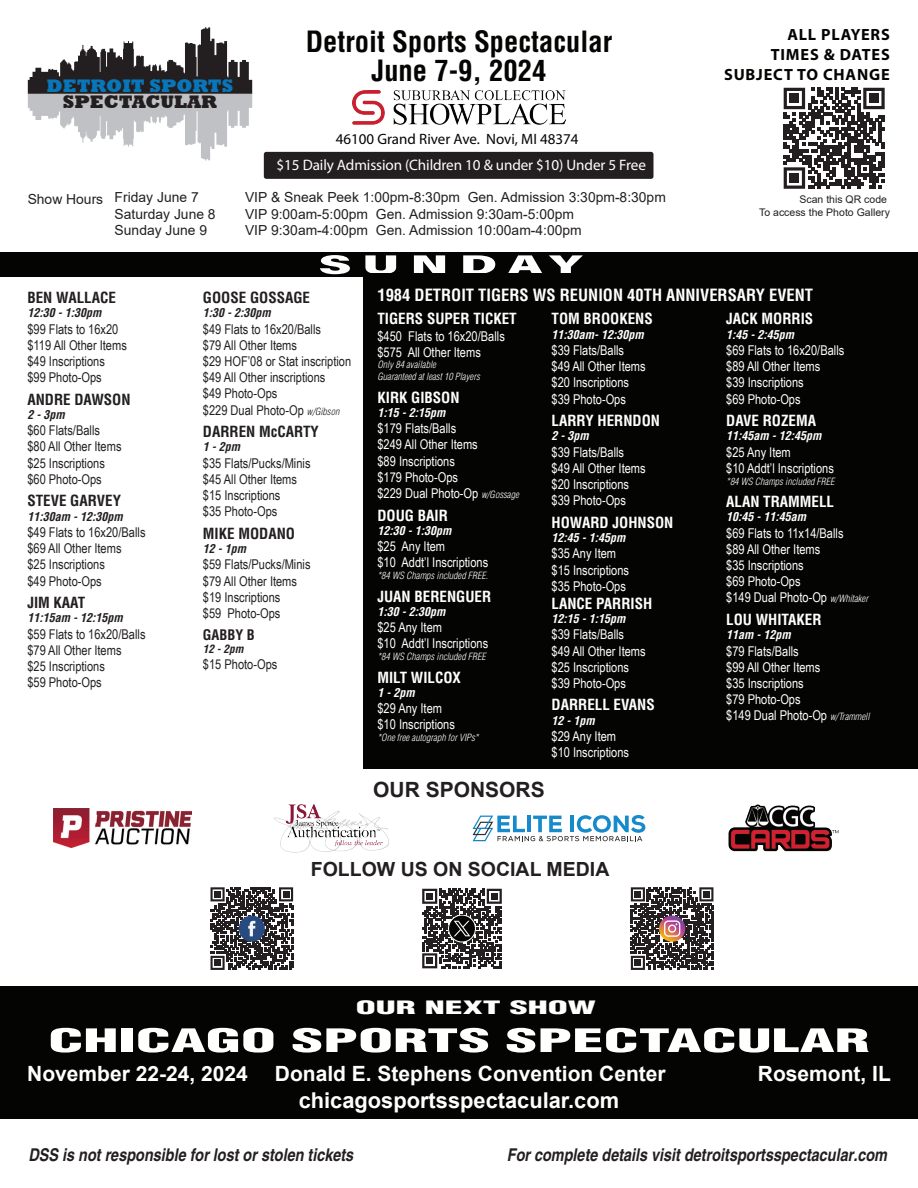
<style>
.page{position:relative;width:918px;height:1188px;background:#fff}
.page>*{position:absolute;margin:0;border:0;box-sizing:border-box;transform-origin:0 0}
.t1{font:900 condensed 31.5px "Helvetica";color:#fff;scale:2 1}
.t2{font:700 condensed 28.65px/29.4px "Helvetica";color:#040503;text-align:center}
.t3{font:700 21.9px "Arial";color:#fff}
.t4{font:700 21px "Arial";color:#fff}
.t5{font:700 21px "Arial";color:#231f20}
.t6{font:700 19.5px "Arial";color:#231f20}
.t7{font:800 18.6px "Rockwell";color:#0876b8}
.t8{font:800 18.6px "Rockwell";color:#231f20}
.t9{font:900 condensed 18px "Helvetica";color:#fff;scale:2 1}
.t10{font:italic 700 condensed 17.55px "Helvetica";color:#231f20}
.t11{font:700 condensed 16.5px "Helvetica";color:#fff}
.t12{font:700 16.35px/19.5px "Myriad Pro";letter-spacing:.05em;color:#040503;text-align:right}
.t13{font:15.15px "Myriad Pro";letter-spacing:-.005em;color:#fff}
.t14{font:700 condensed 15px "Helvetica";color:#fff}
.t15{font:700 condensed 15px "Helvetica";color:#231f20}
.t16{font:15px "Myriad Pro";color:#040503}
.t17{font:700 condensed 14.25px "Helvetica";color:#231f20}
.t18{font:13.95px/16.6px "Arial";color:#231f20}
.t19{font:13.5px/16.2px "Arial Narrow";color:#fff}
.t20{font:13.5px/16.2px "Arial Narrow";color:#231f20}
.t21{font:italic 700 condensed 12px "Helvetica";color:#fff}
.t22{font:italic 700 condensed 12px "Helvetica";color:#231f20}
.t23{font:italic 700 condensed 11.25px "Helvetica";color:#231f20}
.t24{font:10.5px/12.6px "Arial";color:#231f20;text-align:right}
.t25{font:italic 300 condensed 9.75px/11.7px "Helvetica";color:#fff}
.s1{font-family:"Helvetica";font-weight:300;font-style:italic;font-stretch:condensed;font-size:9.75px}
</style>
<div class="page">
<div style="left:0;top:253px;width:918px;height:24px;background:#040503"></div>
<div style="left:364px;top:273px;width:554px;height:495px;background:#040503"></div>
<img style="left:728px;top:804px;width:111px;height:48px">
<img style="left:274px;top:804px;width:115px;height:48px">
<img style="left:53px;top:809px;width:139px;height:39px">
<svg style="left:473px;top:815px;width:172px;height:26px"></svg>
<svg style="left:211px;top:887px;width:82px;height:83px"></svg>
<svg style="left:631px;top:887px;width:82px;height:83px"></svg>
<svg style="left:422px;top:889px;width:80px;height:79px"></svg>
<div style="left:0;top:987px;width:918px;height:132px;background:#040503"></div>
<div style="left:264px;top:152px;width:390px;height:27px;background:#231f20;border-radius:3px"></div>
<svg style="left:784px;top:88px;width:101px;height:101px"></svg>
<div style="left:790px;top:94px;width:9px;height:9px;background:#231f20"></div>
<div style="left:869px;top:94px;width:10px;height:9px;background:#231f20"></div>
<div style="left:790px;top:173px;width:9px;height:10px;background:#231f20"></div>
<svg style="left:28px;top:27px;width:224px;height:134px"></svg>
<img style="left:353px;top:91px;width:212px;height:34px">
<h3 class="t7" style="left:46px;top:75px;width:189px">DETROIT SPORTS</h3>
<h3 class="t8" style="left:63px;top:91px;width:156px">SPECTACULAR</h3>
<p class="t18" style="left:28px;top:191px;width:77px">Show Hours</p>
<p class="t18" style="left:115px;top:189px;width:103px">Friday June 7<br>Saturday June 8<br>Sunday June 9</p>
<h2 class="t2" style="left:306px;top:27px;width:308px">Detroit Sports Spectacular<br>June 7-9, 2024</h2>
<p class="t16" style="left:336px;top:129px;width:244px">46100 Grand River Ave. Novi, MI 48374</p>
<p class="t13" style="left:277px;top:156px;width:371px">$15 Daily Admission (Children 10 &amp; under $10) Under 5 Free</p>
<p class="t18" style="left:245px;top:189px;width:422px">VIP &amp; Sneak Peek 1:00pm-8:30pm Gen. Admission 3:30pm-8:30pm<br>VIP 9:00am-5:00pm Gen. Admission 9:30am-5:00pm<br>VIP 9:30am-4:00pm Gen. Admission 10:00am-4:00pm</p>
<p class="t12" style="left:724px;top:25px;width:167px">ALL PLAYERS<br>TIMES &amp; DATES<br>SUBJECT TO CHANGE</p>
<p class="t24" style="left:759px;top:193px;width:132px">Scan this QR code<br>To access the Photo Gallery</p>
<p class="t15" style="left:27px;top:288px;width:90px">BEN WALLACE</p>
<p class="t22" style="left:27px;top:305px;width:76px">12:30 - 1:30pm</p>
<p class="t20" style="left:27px;top:320px;width:101px">$99 Flats to 16x20 $119 All Other Items $49 Inscriptions<br>$99 Photo-Ops</p>
<p class="t15" style="left:27px;top:390px;width:105px">ANDRE DAWSON</p>
<p class="t22" style="left:27px;top:407px;width:39px">2 - 3pm</p>
<p class="t20" style="left:27px;top:422px;width:96px">$60 Flats/Balls $80 All Other Items $25 Inscriptions $60 Photo-Ops</p>
<p class="t15" style="left:27px;top:491px;width:95px">STEVE GARVEY</p>
<p class="t22" style="left:27px;top:509px;width:97px">11:30am - 12:30pm</p>
<p class="t20" style="left:27px;top:524px;width:120px">$49 Flats to 16x20/Balls $69 All Other Items<br>$25 Inscriptions<br>$49 Photo-Ops</p>
<p class="t15" style="left:27px;top:593px;width:59px">JIM KAAT</p>
<p class="t22" style="left:27px;top:611px;width:97px">11:15am - 12:15pm</p>
<p class="t20" style="left:27px;top:625px;width:120px">$59 Flats to 16x20/Balls $79 All Other Items<br>$25 Inscriptions<br>$59 Photo-Ops</p>
<p class="t15" style="left:203px;top:288px;width:109px">GOOSE GOSSAGE</p>
<p class="t22" style="left:203px;top:305px;width:70px">1:30 - 2:30pm</p>
<p class="t20" style="left:203px;top:320px;width:150px">$49 Flats to 16x20/Balls<br>$79 All Other Items<br>$29 HOF’08 or Stat inscription $49 All Other inscriptions<br>$49 Photo-Ops<br>$229 Dual Photo-Op <span class="s1">w/Gibson</span></p>
<p class="t15" style="left:203px;top:422px;width:117px">DARREN McCARTY</p>
<p class="t22" style="left:203px;top:440px;width:39px">1 - 2pm</p>
<p class="t20" style="left:203px;top:454px;width:109px">$35 Flats/Pucks/Minis $45 All Other Items $15 Inscriptions<br>$35 Photo-Ops</p>
<p class="t15" style="left:203px;top:524px;width:94px">MIKE MODANO</p>
<p class="t22" style="left:203px;top:541px;width:45px">12 - 1pm</p>
<p class="t20" style="left:203px;top:556px;width:109px">$59 Flats/Pucks/Minis $79 All Other Items $19 Inscriptions<br>$59 Photo-Ops</p>
<p class="t17" style="left:203px;top:625px;width:53px">GABBY B</p>
<p class="t23" style="left:203px;top:642px;width:42px">12 - 2pm</p>
<p class="t20" style="left:203px;top:656px;width:76px">$15 Photo-Ops</p>
<p class="t11" style="left:377px;top:285px;width:437px">1984 DETROIT TIGERS WS REUNION 40TH ANNIVERSARY EVENT</p>
<p class="t14" style="left:377px;top:310px;width:141px">TIGERS SUPER TICKET</p>
<p class="t19" style="left:377px;top:327px;width:129px">$450 Flats to 16x20/Balls $575 All Other Items</p>
<p class="t25" style="left:377px;top:359px;width:104px">Only 84 available<br>Guaranteed at least 10 Players</p>
<p class="t14" style="left:377px;top:388px;width:84px">KIRK GIBSON</p>
<p class="t21" style="left:377px;top:405px;width:70px">1:15 - 2:15pm</p>
<p class="t19" style="left:377px;top:420px;width:143px">$179 Flats/Balls<br>$249 All Other Items<br>$89 Inscriptions<br>$179 Photo-Ops<br>$229 Dual Photo-Op <span class="s1">w/Gossage</span></p>
<p class="t14" style="left:377px;top:506px;width:72px">DOUG BAIR</p>
<p class="t21" style="left:377px;top:523px;width:76px">12:30 - 1:30pm</p>
<p class="t19" style="left:377px;top:538px;width:112px">$25 Any Item<br>$10 Addt’l Inscriptions</p>
<p class="t25" style="left:377px;top:570px;width:112px">*84 WS Champs included FREE.</p>
<p class="t14" style="left:377px;top:587px;width:115px">JUAN BERENGUER</p>
<p class="t21" style="left:377px;top:604px;width:70px">1:30 - 2:30pm</p>
<p class="t19" style="left:377px;top:619px;width:112px">$25 Any Item<br>$10 Addt’l Inscriptions</p>
<p class="t25" style="left:377px;top:651px;width:110px">*84 WS Champs included FREE</p>
<p class="t14" style="left:377px;top:668px;width:85px">MILT WILCOX</p>
<p class="t21" style="left:377px;top:685px;width:39px">1 - 2pm</p>
<p class="t19" style="left:377px;top:700px;width:79px">$29 Any Item $10 Inscriptions</p>
<p class="t25" style="left:377px;top:732px;width:103px">*One free autograph for VIPs*</p>
<p class="t14" style="left:552px;top:310px;width:103px">TOM BROOKENS</p>
<p class="t21" style="left:552px;top:327px;width:94px">11:30am- 12:30pm</p>
<p class="t19" style="left:552px;top:342px;width:96px">$39 Flats/Balls $49 All Other Items $20 Inscriptions $39 Photo-Ops</p>
<p class="t14" style="left:552px;top:411px;width:110px">LARRY HERNDON</p>
<p class="t21" style="left:552px;top:429px;width:39px">2 - 3pm</p>
<p class="t19" style="left:552px;top:443px;width:96px">$39 Flats/Balls $49 All Other Items $20 Inscriptions $39 Photo-Ops</p>
<p class="t14" style="left:552px;top:513px;width:123px">HOWARD JOHNSON</p>
<p class="t21" style="left:552px;top:530px;width:76px">12:45 - 1:45pm</p>
<p class="t19" style="left:552px;top:545px;width:79px">$35 Any Item $15 Inscriptions $35 Photo-Ops</p>
<p class="t14" style="left:552px;top:594px;width:102px">LANCE PARRISH</p>
<p class="t21" style="left:552px;top:611px;width:76px">12:15 - 1:15pm</p>
<p class="t19" style="left:552px;top:626px;width:96px">$39 Flats/Balls $49 All Other Items $25 Inscriptions $39 Photo-Ops</p>
<p class="t14" style="left:552px;top:696px;width:105px">DARRELL EVANS</p>
<p class="t21" style="left:552px;top:713px;width:45px">12 - 1pm</p>
<p class="t19" style="left:552px;top:728px;width:79px">$29 Any Item $10 Inscriptions</p>
<h3 class="t5" style="left:373px;top:775px;width:173px">OUR SPONSORS</h3>
<p class="t14" style="left:726px;top:310px;width:89px">JACK MORRIS</p>
<p class="t21" style="left:726px;top:327px;width:70px">1:45 - 2:45pm</p>
<p class="t19" style="left:726px;top:342px;width:120px">$69 Flats to 16x20/Balls $89 All Other Items<br>$39 Inscriptions<br>$69 Photo-Ops</p>
<p class="t14" style="left:726px;top:411px;width:91px">DAVE ROZEMA</p>
<p class="t21" style="left:726px;top:429px;width:97px">11:45am - 12:45pm</p>
<p class="t19" style="left:726px;top:443px;width:109px">$25 Any Item<br>$10 Addt’l Inscriptions</p>
<p class="t25" style="left:726px;top:475px;width:110px">*84 WS Champs included FREE</p>
<p class="t14" style="left:726px;top:492px;width:109px">ALAN TRAMMELL</p>
<p class="t21" style="left:726px;top:510px;width:82px">10:45 - 11:45am</p>
<p class="t19" style="left:726px;top:524px;width:143px">$69 Flats to 11x14/Balls<br>$89 All Other Items<br>$35 Inscriptions<br>$69 Photo-Ops<br>$149 Dual Photo-Op <span class="s1">w/Whitaker</span></p>
<p class="t14" style="left:726px;top:610px;width:97px">LOU WHITAKER</p>
<p class="t21" style="left:726px;top:627px;width:66px">11am - 12pm</p>
<p class="t19" style="left:726px;top:642px;width:145px">$79 Flats/Balls<br>$99 All Other Items<br>$35 Inscriptions<br>$79 Photo-Ops<br>$149 Dual Photo-Op <span class="s1">w/Trammell</span></p>
<h3 class="t6" style="left:311px;top:855px;width:300px">FOLLOW US ON SOCIAL MEDIA</h3>
<h3 class="t9" style="left:356px;top:996px;width:122px">OUR NEXT SHOW</h3>
<h1 class="t1" style="left:48px;top:1020px;width:412px">CHICAGO SPORTS SPECTACULAR</h1>
<h3 class="t4" style="left:27px;top:1058px;width:222px">November 22-24, 2024</h3>
<h3 class="t4" style="left:275px;top:1058px;width:392px">Donald E. Stephens Convention Center</h3>
<h3 class="t4" style="left:758px;top:1058px;width:135px">Rosemont, IL</h3>
<h3 class="t3" style="left:299px;top:1085px;width:322px">chicagosportsspectacular.com</h3>
<p class="t10" style="left:29px;top:1144px;width:326px">DSS is not responsible for lost or stolen tickets</p>
<p class="t10" style="left:507px;top:1144px;width:382px">For complete details visit detroitsportsspectacular.com</p>
</div>
